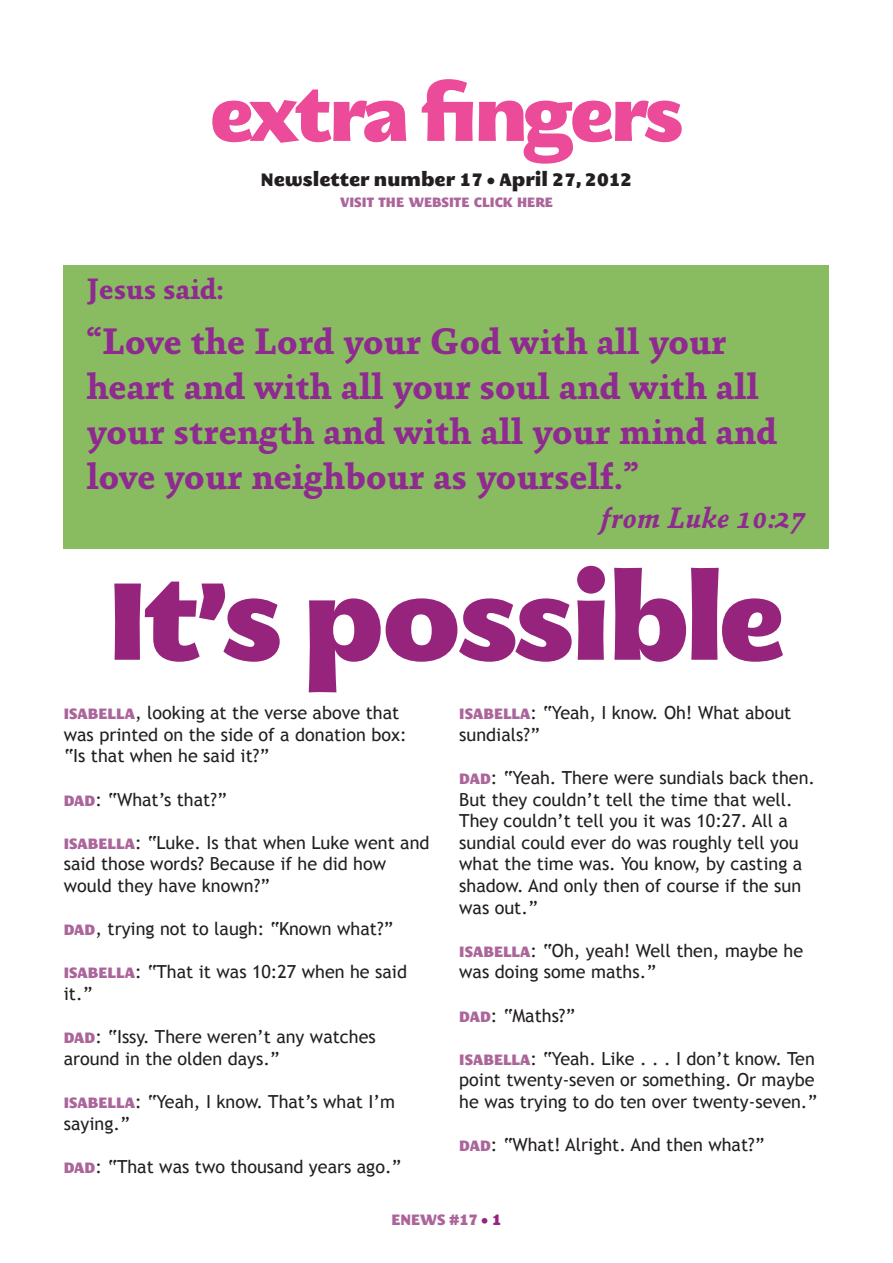
<style>
.page{position:relative;width:893px;height:1263px;background:#fff}
.page>*{position:absolute;margin:0;border:0;box-sizing:border-box;transform-origin:0 0}
.t1{font:109.5px "M Egalopolis Extra";letter-spacing:-.035em;color:#96247d}
.t2{font:72px "M Egalopolis Extra";letter-spacing:-.045em;color:#eb4b98}
.t3{font:700 37.5px/45px "Absara";color:#8f2a90}
.t4{font:italic 700 30px "Absara";color:#8f2a90}
.t5{font:700 30px "Absara";color:#8f2a90}
.t6{font:18px/21.6px "Trebuchet MS";color:#231f20}
.t7{font:18px "M Egalopolis Extra";color:#231f20}
.t8{font:15px "M Egalopolis Extra";color:#ac659a}
.t9{font:13.5px "M Egalopolis Extra";color:#ac659a}
.s1{font-family:"M Egalopolis Extra";font-size:15px;color:#ac659a}
.s2{color:#96247d}
</style>
<div class="page">
<div style="left:64px;top:265px;width:765px;height:284px;background:#89bc60"></div>
<h2 class="t2" style="left:209px;top:90px;width:476px">extra fingers</h2>
<p class="t7" style="left:261px;top:173px;width:373px">Newsletter number 17 • April 27, 2012</p>
<p class="t9" style="left:340px;top:198px;width:214px">VISIT THE WEBSITE CLICK HERE</p>
<h3 class="t5" style="left:87px;top:277px;width:139px">Jesus said:</h3>
<h3 class="t3" style="left:87px;top:323px;width:692px">“Love the Lord your God with all your heart and with all your soul and with all your strength and with all your mind and love your neighbour as yourself.”</h3>
<h3 class="t4" style="left:600px;top:507px;width:207px">from Luke 10:27</h3>
<h1 class="t1" style="left:108px;top:583px;width:679px">It’s possible</h1>
<p class="t6" style="left:64px;top:702px;width:344px"><span class="s1">ISABELLA</span>, looking at the verse above that was printed on the side of a donation box: “Is that when he said it?”</p>
<p class="t6" style="left:64px;top:788px;width:164px"><span class="s1">DAD</span>: “What’s that?”</p>
<p class="t6" style="left:64px;top:831px;width:367px"><span class="s1">ISABELLA</span>: “Luke. Is that when Luke went and said those words? Because if he did how would they have known?”</p>
<p class="t6" style="left:64px;top:918px;width:331px"><span class="s1">DAD</span>, trying not to laugh: “Known what?”</p>
<p class="t6" style="left:64px;top:961px;width:345px"><span class="s1">ISABELLA</span>: “That it was 10:27 when he said it.”</p>
<p class="t6" style="left:64px;top:1026px;width:313px"><span class="s1">DAD</span>: “Issy. There weren’t any watches around in the olden days.”</p>
<p class="t6" style="left:64px;top:1091px;width:333px"><span class="s1">ISABELLA</span>: “Yeah, I know. That’s what I’m saying.”</p>
<p class="t6" style="left:64px;top:1155px;width:339px"><span class="s1">DAD</span>: “That was two thousand years ago.”</p>
<p class="t6" style="left:459px;top:702px;width:334px"><span class="s1">ISABELLA</span>: “Yeah, I know. Oh! What about sundials?”</p>
<p class="t6" style="left:459px;top:767px;width:357px"><span class="s1">DAD</span>: “Yeah. There were sundials back then.<br>But they couldn’t tell the time that well.<br>They couldn’t tell you it was 10:27. All a sundial could ever do was roughly tell you what the time was. You know, by casting a shadow. And only then of course if the sun was out.”</p>
<p class="t6" style="left:459px;top:939px;width:345px"><span class="s1">ISABELLA</span>: “Oh, yeah! Well then, maybe he was doing some maths.”</p>
<p class="t6" style="left:459px;top:1004px;width:117px"><span class="s1">DAD</span>: “Maths?”</p>
<p class="t6" style="left:459px;top:1047px;width:359px"><span class="s1">ISABELLA</span>: “Yeah. Like . . . I don’t know. Ten point twenty-seven or something. Or maybe he was trying to do ten over twenty-seven.”</p>
<p class="t6" style="left:459px;top:1134px;width:306px"><span class="s1">DAD</span>: “What! Alright. And then what?”</p>
<p class="t8" style="left:391px;top:1214px;width:112px">ENEWS #17 <span class="s2">• 1</span></p>
</div>
